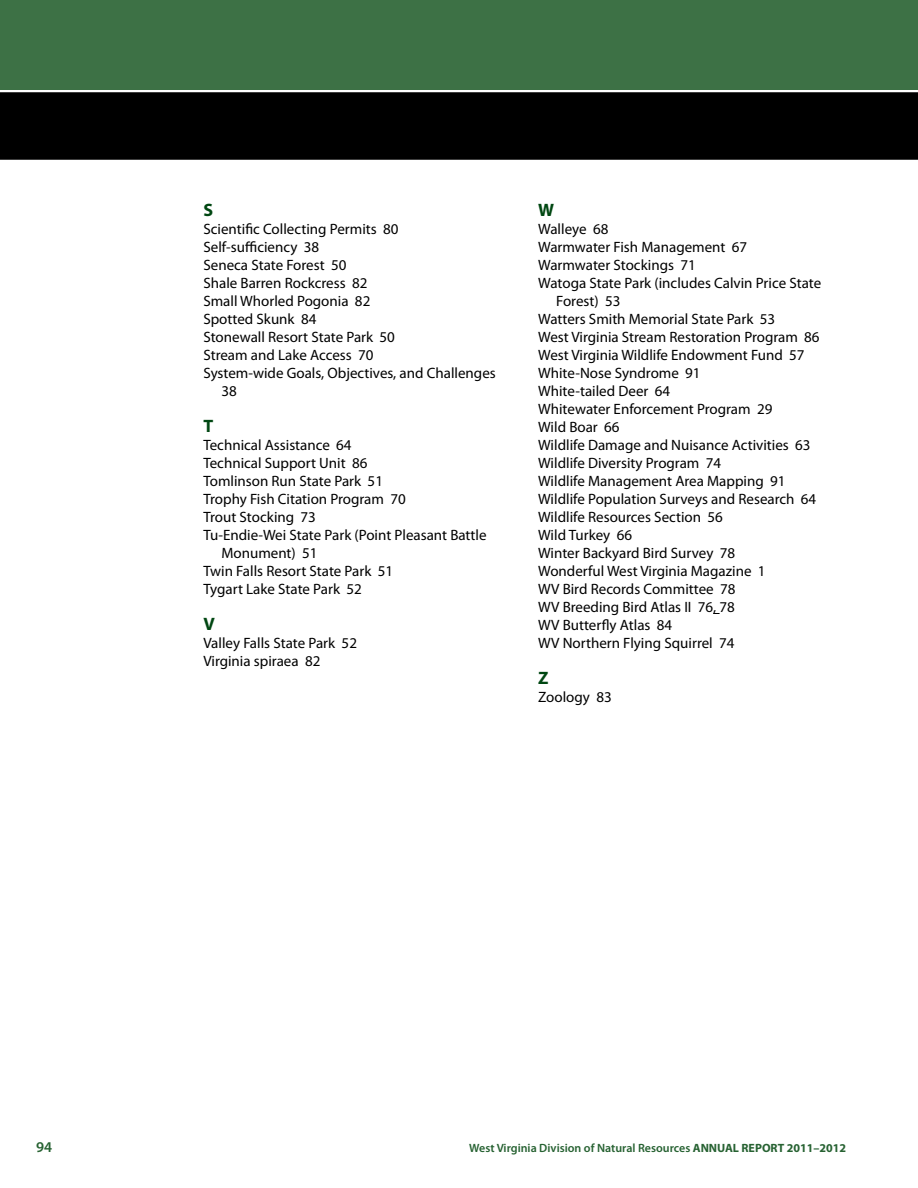
<style>
.page{position:relative;width:918px;height:1188px;background:#fff}
.page>*{position:absolute;margin:0;border:0;box-sizing:border-box;transform-origin:0 0}
.t1{font:700 18px "Myriad Pro";color:#004712}
.t2{font:15px/18px "Myriad Pro";color:#000}
.t3{font:600 15px "Myriad Pro";color:#276232}
.t4{font:600 12px "Myriad Pro";color:#276232}
.s1{font-weight:700}
</style>
<div class="page">
<div style="left:0;top:92px;width:918px;height:68px;background:#000"></div>
<div style="left:0;top:0;width:918px;height:90px;background:#3d7145"></div>
<p class="t1" style="left:203px;top:198px;width:11px">S</p>
<p class="t2" style="left:203px;top:220px;width:197px">Scientific Collecting Permits 80</p>
<p class="t2" style="left:203px;top:238px;width:117px">Self‑sufficiency 38</p>
<p class="t2" style="left:203px;top:256px;width:145px">Seneca State Forest 50</p>
<p class="t2" style="left:203px;top:274px;width:166px">Shale Barren Rockcress 82</p>
<p class="t2" style="left:203px;top:292px;width:168px">Small Whorled Pogonia 82</p>
<p class="t2" style="left:203px;top:310px;width:115px">Spotted Skunk 84</p>
<p class="t2" style="left:203px;top:328px;width:193px">Stonewall Resort State Park 50</p>
<p class="t2" style="left:203px;top:346px;width:172px">Stream and Lake Access 70</p>
<p class="t2" style="left:203px;top:364px;width:294px">System-wide Goals, Objectives, and Challenges</p>
<p class="t2" style="left:221px;top:382px;width:17px">38</p>
<p class="t1" style="left:203px;top:414px;width:11px">T</p>
<p class="t2" style="left:203px;top:436px;width:150px">Technical Assistance 64</p>
<p class="t2" style="left:203px;top:454px;width:166px">Technical Support Unit 86</p>
<p class="t2" style="left:203px;top:472px;width:181px">Tomlinson Run State Park 51</p>
<p class="t2" style="left:203px;top:490px;width:204px">Trophy Fish Citation Program 70</p>
<p class="t2" style="left:203px;top:508px;width:114px">Trout Stocking 73</p>
<p class="t2" style="left:203px;top:526px;width:285px">Tu-Endie-Wei State Park (Point Pleasant Battle</p>
<p class="t2" style="left:221px;top:544px;width:98px">Monument) 51</p>
<p class="t2" style="left:203px;top:562px;width:191px">Twin Falls Resort State Park 51</p>
<p class="t2" style="left:203px;top:580px;width:160px">Tygart Lake State Park 52</p>
<p class="t1" style="left:203px;top:612px;width:13px">V</p>
<p class="t2" style="left:203px;top:634px;width:155px">Valley Falls State Park 52<br>Virginia spiraea 82</p>
<p class="t1" style="left:538px;top:198px;width:17px">W</p>
<p class="t2" style="left:538px;top:220px;width:72px">Walleye 68</p>
<p class="t2" style="left:538px;top:238px;width:211px">Warmwater Fish Management 67</p>
<p class="t2" style="left:538px;top:256px;width:159px">Warmwater Stockings 71</p>
<p class="t2" style="left:538px;top:274px;width:285px">Watoga State Park (includes Calvin Price State</p>
<p class="t2" style="left:556px;top:292px;width:66px">Forest) 53</p>
<p class="t2" style="left:538px;top:310px;width:239px">Watters Smith Memorial State Park 53</p>
<p class="t2" style="left:538px;top:328px;width:283px">West Virginia Stream Restoration Program 86</p>
<p class="t2" style="left:538px;top:346px;width:268px">West Virginia Wildlife Endowment Fund 57</p>
<p class="t2" style="left:538px;top:364px;width:164px">White-Nose Syndrome 91</p>
<p class="t2" style="left:538px;top:382px;width:133px">White-tailed Deer 64</p>
<p class="t2" style="left:538px;top:400px;width:236px">Whitewater Enforcement Program 29</p>
<p class="t2" style="left:538px;top:418px;width:83px">Wild Boar 66</p>
<p class="t2" style="left:538px;top:436px;width:274px">Wildlife Damage and Nuisance Activities 63</p>
<p class="t2" style="left:538px;top:454px;width:185px">Wildlife Diversity Program 74</p>
<p class="t2" style="left:538px;top:472px;width:249px">Wildlife Management Area Mapping 91</p>
<p class="t2" style="left:538px;top:490px;width:280px">Wildlife Population Surveys and Research 64</p>
<p class="t2" style="left:538px;top:508px;width:186px">Wildlife Resources Section 56</p>
<p class="t2" style="left:538px;top:526px;width:95px">Wild Turkey 66</p>
<p class="t2" style="left:538px;top:544px;width:199px">Winter Backyard Bird Survey 78</p>
<p class="t2" style="left:538px;top:562px;width:229px">Wonderful West Virginia Magazine 1</p>
<p class="t2" style="left:538px;top:580px;width:199px">WV Bird Records Committee 78</p>
<p class="t2" style="left:538px;top:598px;width:198px">WV Breeding Bird Atlas II 76, 78</p>
<p class="t2" style="left:538px;top:616px;width:136px">WV Butterfly Atlas 84</p>
<p class="t2" style="left:538px;top:634px;width:198px">WV Northern Flying Squirrel 74</p>
<p class="t1" style="left:538px;top:666px;width:12px">Z</p>
<p class="t2" style="left:538px;top:688px;width:75px">Zoology 83</p>
<p class="t3" style="left:36px;top:1137px;width:18px">94</p>
<p class="t4" style="left:469px;top:1140px;width:378px">West Virginia Division of Natural Resources <span class="s1">ANNUAL REPORT 2011–2012</span></p>
</div>
